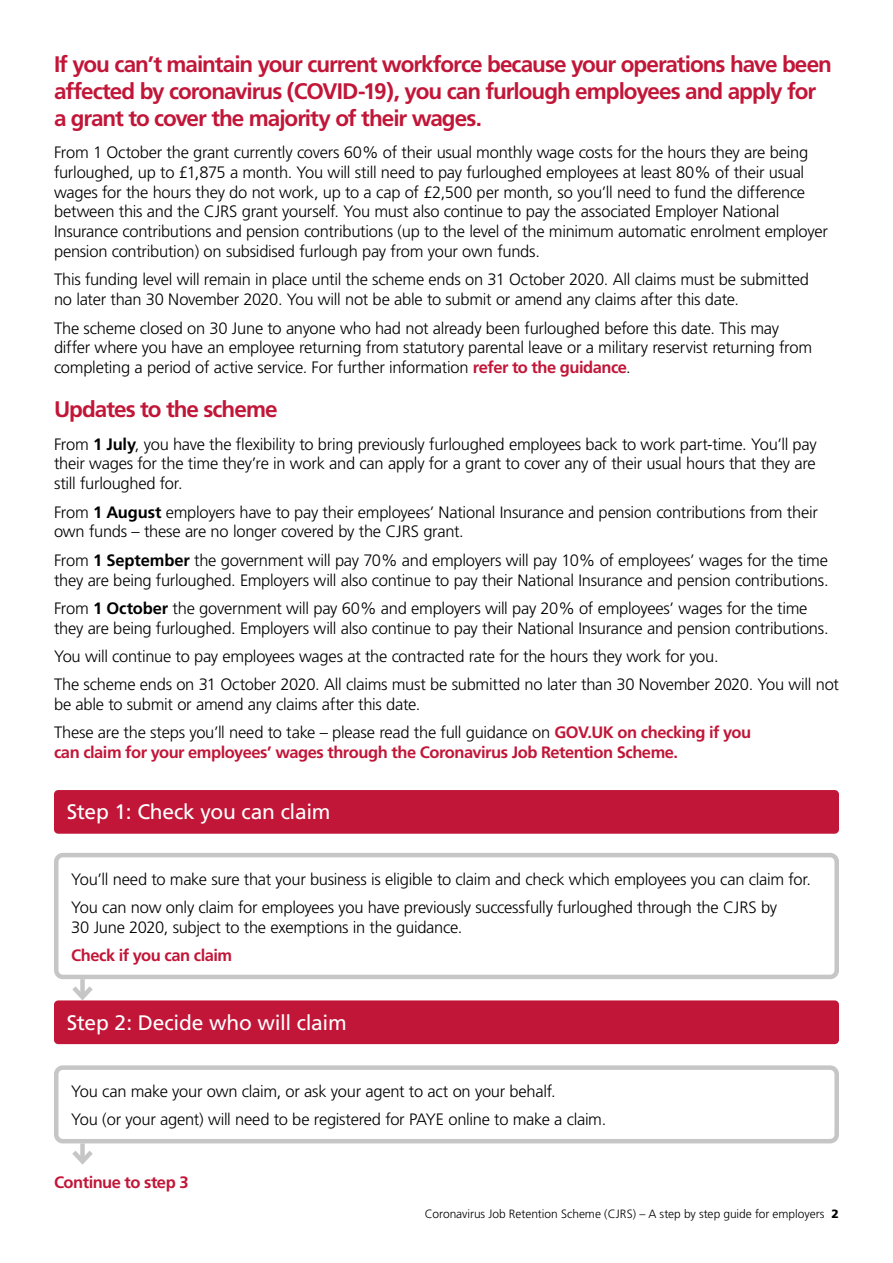
<style>
.page{position:relative;width:893px;height:1263px;background:#fff}
.page>*{position:absolute;margin:0;border:0;box-sizing:border-box;transform-origin:0 0}
.Heading_1{font:700 22.5px/27px "Frutiger";letter-spacing:-.045em;color:#c11638}
.pull_out_heading_1{font:21px "Frutiger";letter-spacing:-.015em;color:#fff}
.Body{font:300 16.5px/19.8px "Frutiger";letter-spacing:-.015em;color:#000}
.Body_LAST{font:700 16.5px/19.8px "Frutiger";letter-spacing:-.03em;color:#c11638}
.Body_LAST-2{font:300 16.5px "Frutiger";letter-spacing:-.02em;color:#000}
.Body-2{font:700 16.5px "Frutiger";letter-spacing:-.03em;color:#c11638}
.Heading_2{font:700 16.5px "Frutiger";letter-spacing:-.03em;color:#c11638}
.t1{font:300 12px "Frutiger";color:#000}
.s1{font-weight:700;color:#c11638}
.s2{font-weight:700}
.s3{font-weight:300;color:#000}
.s4{font-weight:900}
</style>
<div class="page">
<div style="left:80px;top:979px;width:5px;height:18px;background:#c6c6c6"></div>
<svg style="left:72px;top:981px;width:21px;height:19px"></svg>
<div style="left:80px;top:1143px;width:5px;height:18px;background:#c6c6c6"></div>
<svg style="left:72px;top:1146px;width:21px;height:19px"></svg>
<div style="left:54px;top:790px;width:785px;height:44px;background:#c11638;border-radius:4px"></div>
<div style="left:54px;top:853px;width:785px;height:126px;border:4px solid #c6c6c6;border-radius:7px"></div>
<div style="left:54px;top:1000px;width:785px;height:44px;background:#c11638;border-radius:4px"></div>
<div style="left:54px;top:1065px;width:785px;height:78px;border:4px solid #c6c6c6;border-radius:7px"></div>
<h1 class="Heading_1" style="left:54px;top:50px;width:779px">If you can’t maintain your current workforce because your operations have been affected by coronavirus (COVID-19), you can furlough employees and apply for a grant to cover the majority of their wages.</h1>
<p class="Body" style="left:54px;top:142px;width:775px">From 1 October the grant currently covers 60% of their usual monthly wage costs for the hours they are being furloughed, up to £1,875 a month. You will still need to pay furloughed employees at least 80% of their usual wages for the hours they do not work, up to a cap of £2,500 per month, so you’ll need to fund the difference between this and the CJRS grant yourself. You must also continue to pay the associated Employer National Insurance contributions and pension contributions (up to the level of the minimum automatic enrolment employer pension contribution) on subsidised furlough pay from your own funds.</p>
<p class="Body" style="left:54px;top:270px;width:756px">This funding level will remain in place until the scheme ends on 31 October 2020. All claims must be submitted no later than 30 November 2020. You will not be able to submit or amend any claims after this date.</p>
<p class="Body" style="left:54px;top:318px;width:760px">The scheme closed on 30 June to anyone who had not already been furloughed before this date. This may differ where you have an employee returning from statutory parental leave or a military reservist returning from completing a period of active service. For further information <span class="s1">refer to the guidance</span>.</p>
<h1 class="Heading_1" style="left:54px;top:396px;width:225px">Updates to the scheme</h1>
<p class="Body" style="left:54px;top:434px;width:764px;text-align:justify">From <span class="s2">1 July</span>, you have the flexibility to bring previously furloughed employees back to work part-time. You’ll pay their wages for the time they’re in work and can apply for a grant to cover any of their usual hours that they are still furloughed for.</p>
<p class="Body" style="left:54px;top:502px;width:765px">From <span class="s2">1 August</span> employers have to pay their employees’ National Insurance and pension contributions from their own funds – these are no longer covered by the CJRS grant.</p>
<p class="Body" style="left:54px;top:550px;width:776px">From <span class="s2">1 September</span> the government will pay 70% and employers will pay 10% of employees’ wages for the time they are being furloughed. Employers will also continue to pay their National Insurance and pension contributions.</p>
<p class="Body" style="left:54px;top:598px;width:776px">From <span class="s2">1 October</span> the government will pay 60% and employers will pay 20% of employees’ wages for the time they are being furloughed. Employers will also continue to pay their National Insurance and pension contributions.</p>
<p class="Body" style="left:54px;top:646px;width:666px">You will continue to pay employees wages at the contracted rate for the hours they work for you.</p>
<p class="Body" style="left:54px;top:675px;width:786px">The scheme ends on 31 October 2020. All claims must be submitted no later than 30 November 2020. You will not be able to submit or amend any claims after this date.</p>
<p class="Body_LAST" style="left:54px;top:722px;width:699px"><span class="s3">These are the steps you’ll need to take – please read the full guidance on</span> GOV.UK on checking if you can claim for your employees’ wages through the Coronavirus Job Retention Scheme.</p>
<h1 class="pull_out_heading_1" style="left:67px;top:799px;width:265px">Step 1: Check you can claim</h1>
<p class="Body" style="left:71px;top:869px;width:741px">You’ll need to make sure that your business is eligible to claim and check which employees you can claim for.</p>
<p class="Body" style="left:71px;top:897px;width:707px">You can now only claim for employees you have previously successfully furloughed through the CJRS by<br>30 June 2020, subject to the exemptions in the guidance.</p>
<p class="Body-2" style="left:71px;top:945px;width:162px">Check if you can claim</p>
<h1 class="pull_out_heading_1" style="left:67px;top:1010px;width:281px">Step 2: Decide who will claim</h1>
<p class="Body" style="left:71px;top:1081px;width:486px">You can make your own claim, or ask your agent to act on your behalf.</p>
<p class="Body_LAST-2" style="left:71px;top:1110px;width:536px">You (or your agent) will need to be registered for PAYE online to make a claim.</p>
<h2 class="Heading_2" style="left:54px;top:1173px;width:136px">Continue to step 3</h2>
<p class="t1" style="left:425px;top:1207px;width:416px">Coronavirus Job Retention Scheme (CJRS) – A step by step guide for employers <span class="s4">2</span></p>
</div>
